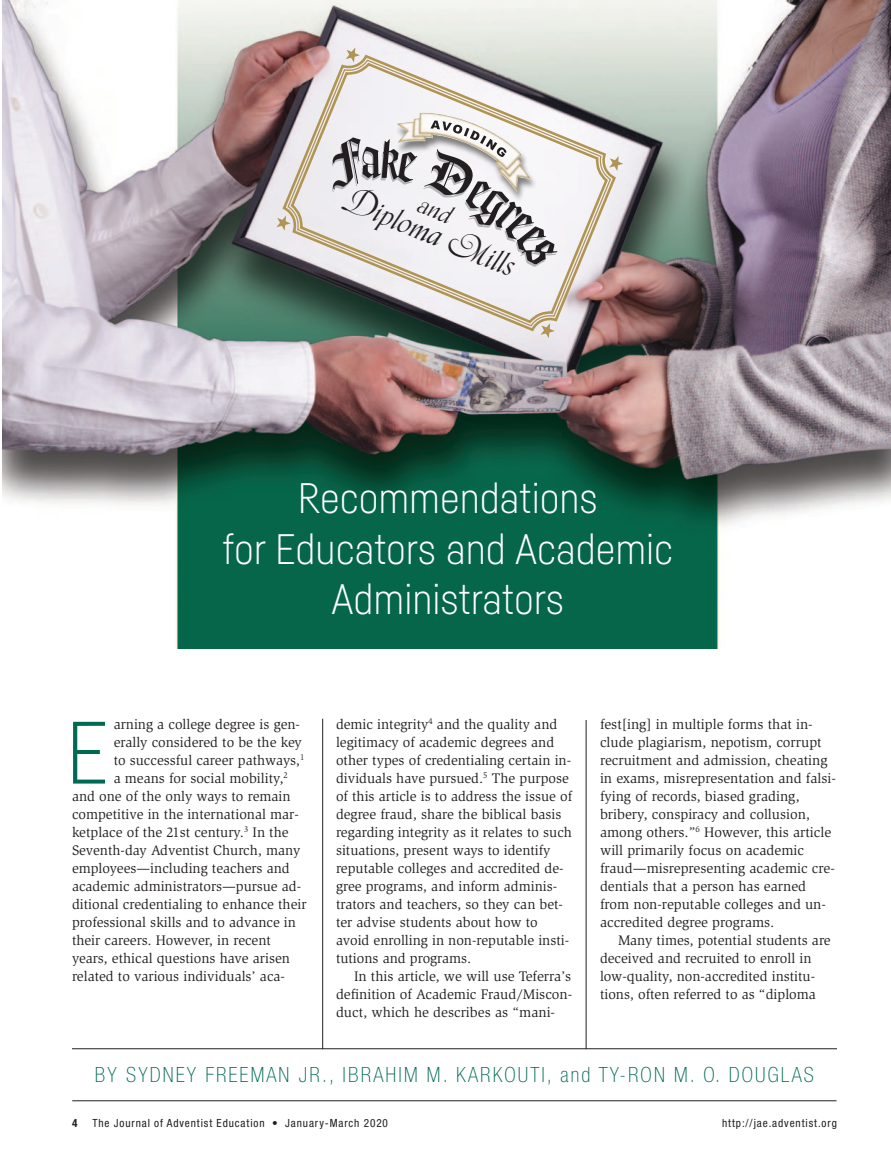
<style>
.page{position:relative;width:891px;height:1161px;background:#fff}
.page>*{position:absolute;margin:0;border:0;box-sizing:border-box;transform-origin:0 0}
.t1{font:300 87px "Fabrikat";color:#006954}
.t2{font:300 42px "Fabrikat";color:#fff}
.t3{font:italic 29.7px "Orpheus";color:#231f20}
.t4{font:100 condensed 21px "Helvetica Neue";letter-spacing:.1em;color:#006954}
.t5{font:14.25px/18px "Slimbach Std";color:#231f20}
.t6{font:condensed 11.25px "Helvetica Neue";letter-spacing:.08em;color:#231f20}
.t7{font:700 condensed 11.25px "Helvetica Neue";color:#231f20}
.s1{font-family:"Orpheus Italic Alts II";font-style:normal}
</style>
<div class="page">
<hr style="left:322px;top:719px;width:1px;height:330px;background:#231f20">
<hr style="left:586px;top:720px;width:1px;height:329px;background:#231f20">
<hr style="left:72px;top:1101px;width:765px;height:1px;background:#231f20">
<hr style="left:72px;top:1049px;width:765px;height:1px;background:#231f20">
<img style="left:2px;top:0;width:889px;height:648px">
<svg style="left:281px;top:53px;width:337px;height:280px;background:#9e9d99"></svg>
<svg style="left:287px;top:59px;width:325px;height:268px;background:#a2a09b"></svg>
<svg style="left:289px;top:61px;width:321px;height:264px"></svg>
<svg style="left:346px;top:47px;width:14px;height:15px"></svg>
<svg style="left:276px;top:216px;width:15px;height:15px"></svg>
<svg style="left:609px;top:156px;width:14px;height:15px"></svg>
<svg style="left:541px;top:323px;width:14px;height:15px"></svg>
<img style="left:379px;top:90px;width:180px;height:127px">
<img style="left:396px;top:113px;width:135px;height:7px">
<svg style="left:331px;top:120px;width:226px;height:147px"></svg>
<p class="t3" style="left:352px;top:182px;width:185px;rotate:22deg"><span class="s1">D</span>iploma <span class="s1">M</span>ills</p>
<p class="t2" style="left:298px;top:474px;width:301px">Recommendations</p>
<p class="t2" style="left:223px;top:525px;width:452px">for Educators and Academic</p>
<p class="t2" style="left:332px;top:575px;width:234px">Administrators</p>
<p class="t5" style="left:114px;top:716px;width:188px">arning a college degree is gen-</p>
<p class="t5" style="left:114px;top:734px;width:190px">erally considered to be the key</p>
<p class="t5" style="left:114px;top:752px;width:192px">to successful career pathways,<sup>1</sup></p>
<p class="t5" style="left:114px;top:770px;width:176px">a means for social mobility,<sup>2</sup></p>
<p class="t5" style="left:72px;top:788px;width:220px">and one of the only ways to remain</p>
<p class="t5" style="left:72px;top:806px;width:228px">competitive in the international mar-</p>
<p class="t5" style="left:72px;top:824px;width:218px">ketplace of the 21st century.<sup>3</sup> In the</p>
<p class="t5" style="left:72px;top:842px;width:230px">Seventh-day Adventist Church, many</p>
<p class="t5" style="left:72px;top:860px;width:219px">employees—including teachers and</p>
<p class="t5" style="left:72px;top:878px;width:231px">academic administrators—pursue ad-</p>
<p class="t5" style="left:72px;top:896px;width:236px">ditional credentialing to enhance their</p>
<p class="t5" style="left:72px;top:914px;width:225px">professional skills and to advance in</p>
<p class="t5" style="left:72px;top:932px;width:200px">their careers. However, in recent</p>
<p class="t5" style="left:72px;top:950px;width:220px">years, ethical questions have arisen</p>
<p class="t5" style="left:72px;top:968px;width:215px">related to various individuals’ aca-</p>
<p class="t1" style="left:66px;top:703px;width:44px">E</p>
<p class="t5" style="left:336px;top:716px;width:238px">demic integrity<sup>4</sup> and the quality and legitimacy of academic degrees and other types of credentialing certain in&shy;dividuals have pursued.<sup>5</sup> The purpose of this article is to address the issue of degree fraud, share the biblical basis regarding integrity as it relates to such situations, present ways to identify reputable colleges and accredited de&shy;gree programs, and inform adminis&shy;trators and teachers, so they can bet&shy;ter advise students about how to avoid enrolling in non-reputable insti&shy;tutions and programs.</p>
<p class="t5" style="left:336px;top:968px;width:238px;text-align:justify;text-indent:18px">In this article, we will use Teferra’s definition of Academic Fraud/Miscon&shy;duct, which he describes as “mani-</p>
<p class="t5" style="left:600px;top:716px;width:238px">fest[ing] in multiple forms that in&shy;clude plagiarism, nepotism, corrupt recruitment and admission, cheating in exams, misrepresentation and falsi&shy;fying of records, biased grading, bribery, conspiracy and collusion, among others.”<sup>6</sup> However, this article will primarily focus on academic fraud—misrepresenting academic cre&shy;dentials that a person has earned from non-reputable colleges and un&shy;accredited degree programs.</p>
<p class="t5" style="left:600px;top:932px;width:232px;text-indent:18px">Many times, potential students are deceived and recruited to enroll in low-quality, non-accredited institu&shy;tions, often referred to as “diploma</p>
<p class="t4" style="left:95px;top:1067px;width:721px">BY SYDNEY FREEMAN JR., IBRAHIM M. KARKOUTI, and TY-RON M. O. DOUGLAS</p>
<p class="t7" style="left:72px;top:1119px;width:7px">4</p>
<p class="t6" style="left:92px;top:1119px;width:297px">The Journal of Adventist Education • January-March 2020</p>
<p class="t6" style="left:722px;top:1119px;width:116px">http://jae.adventist.org</p>
</div>
